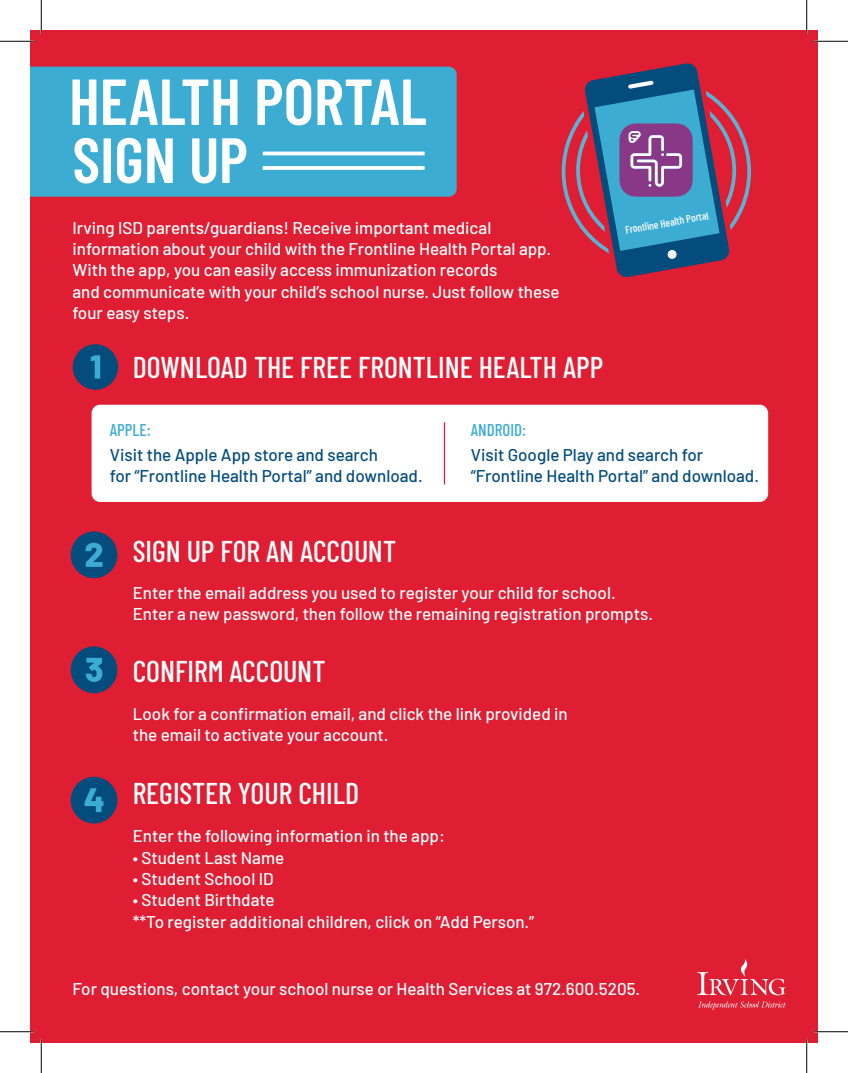
<style>
.page{position:relative;width:848px;height:1073px;background:#fff}
.page>*{position:absolute;margin:0;border:0;box-sizing:border-box;transform-origin:0 0}
.t1{font:600 64.88px "Barlow Condensed";color:#fff}
.t2{font:600 63.75px "Barlow Condensed";color:#fff}
.t3{font:500 30px "Barlow Condensed";color:#fff}
.t4{font:500 17px/21.2px "Barlow";color:#fff}
.t5{font:500 17px/21.2px "Barlow";color:#034c7c}
.t6{font:500 17px "Barlow Condensed";color:#3cacd2}
.t7{font:500 10.88px "Barlow Condensed";color:#fff}
</style>
<div class="page">
<div style="left:30px;top:30px;width:788px;height:1012px;background:#df1e34"></div>
<div style="left:30px;top:67px;width:426px;height:130px;background:#3cacd2"></div>
<div style="left:92px;top:405px;width:676px;height:97px;background:#fff;border-radius:8px"></div>
<hr style="left:444px;top:422px;width:1px;height:62px;background:#df1e34">
<div style="left:73px;top:344px;width:45px;height:46px;background:#034c7c;border-radius:50%"></div>
<svg style="left:91px;top:355px;width:9px;height:23px"></svg>
<div style="left:71px;top:531px;width:46px;height:47px;background:#034c7c;border-radius:50%"></div>
<svg style="left:86px;top:543px;width:16px;height:24px"></svg>
<div style="left:71px;top:646px;width:46px;height:47px;background:#034c7c;border-radius:50%"></div>
<svg style="left:86px;top:657px;width:16px;height:25px"></svg>
<div style="left:71px;top:776px;width:46px;height:47px;background:#034c7c;border-radius:50%"></div>
<svg style="left:85px;top:788px;width:18px;height:24px"></svg>
<svg style="left:697px;top:959px;width:88px;height:36px"></svg>
<svg style="left:698px;top:1001px;width:88px;height:8px"></svg>
<hr style="left:263px;top:152px;width:161px;height:3px;background:#fff">
<svg style="left:263px;top:166px;width:161px;height:4px"></svg>
<svg style="left:578px;top:63px;width:157px;height:215px"></svg>
<hr style="left:0;top:40px;width:34px;height:2px;background:#fff">
<hr style="left:814px;top:40px;width:34px;height:2px;background:#fff">
<hr style="left:0;top:1030px;width:34px;height:2px;background:#fff">
<hr style="left:814px;top:1030px;width:34px;height:2px;background:#fff">
<hr style="left:40px;top:0;width:2px;height:34px;background:#fff">
<hr style="left:40px;top:1039px;width:2px;height:33px;background:#fff">
<hr style="left:805px;top:0;width:2px;height:34px;background:#fff">
<hr style="left:805px;top:1039px;width:2px;height:33px;background:#fff">
<hr style="left:0;top:41px;width:34px;height:1px;background:#000">
<hr style="left:814px;top:41px;width:34px;height:1px;background:#000">
<hr style="left:0;top:1031px;width:34px;height:1px;background:#000">
<hr style="left:814px;top:1031px;width:34px;height:1px;background:#000">
<hr style="left:41px;top:0;width:1px;height:34px;background:#000">
<hr style="left:41px;top:1039px;width:1px;height:33px;background:#000">
<hr style="left:806px;top:0;width:1px;height:34px;background:#000">
<hr style="left:806px;top:1039px;width:1px;height:33px;background:#000">
<h1 class="t1" style="left:69px;top:55px;width:359px">HEALTH PORTAL</h1>
<h2 class="t2" style="left:72px;top:115px;width:177px">SIGN UP</h2>
<p class="t4" style="left:72px;top:215px;width:420px">Irving ISD parents/guardians! Receive important medical</p>
<p class="t7" style="left:624px;top:222px;width:86px;rotate:-10deg">Frontline Health Portal</p>
<p class="t4" style="left:72px;top:237px;width:488px">information about your child with the Frontline Health Portal app.<br>With the app, you can easily access immunization records<br>and communicate with your child’s school nurse. Just follow these four easy steps.</p>
<h3 class="t3" style="left:133px;top:346px;width:472px">DOWNLOAD THE FREE FRONTLINE HEALTH APP</h3>
<p class="t6" style="left:110px;top:418px;width:43px">APPLE:</p>
<p class="t5" style="left:110px;top:443px;width:314px">Visit the Apple App store and search<br>for “Frontline Health Portal” and download.</p>
<p class="t6" style="left:471px;top:418px;width:57px">ANDROID:</p>
<p class="t5" style="left:471px;top:443px;width:290px">Visit Google Play and search for “Frontline Health Portal” and download.</p>
<h3 class="t3" style="left:133px;top:530px;width:265px">SIGN UP FOR AN ACCOUNT</h3>
<p class="t4" style="left:133px;top:581px;width:522px">Enter the email address you used to register your child for school.<br>Enter a new password, then follow the remaining registration prompts.</p>
<h3 class="t3" style="left:133px;top:649px;width:194px">CONFIRM ACCOUNT</h3>
<p class="t4" style="left:133px;top:701px;width:436px">Look for a confirmation email, and click the link provided in the email to activate your account.</p>
<h3 class="t3" style="left:133px;top:771px;width:228px">REGISTER YOUR CHILD</h3>
<p class="t4" style="left:133px;top:824px;width:314px">Enter the following information in the app:</p>
<p class="t4" style="left:133px;top:845px;width:153px">• Student Last Name</p>
<p class="t4" style="left:133px;top:866px;width:142px">• Student School ID</p>
<p class="t4" style="left:133px;top:888px;width:403px">• Student Birthdate<br>**To register additional children, click on “Add Person.”</p>
<p class="t4" style="left:72px;top:976px;width:569px">For questions, contact your school nurse or Health Services at 972.600.5205.</p>
</div>
